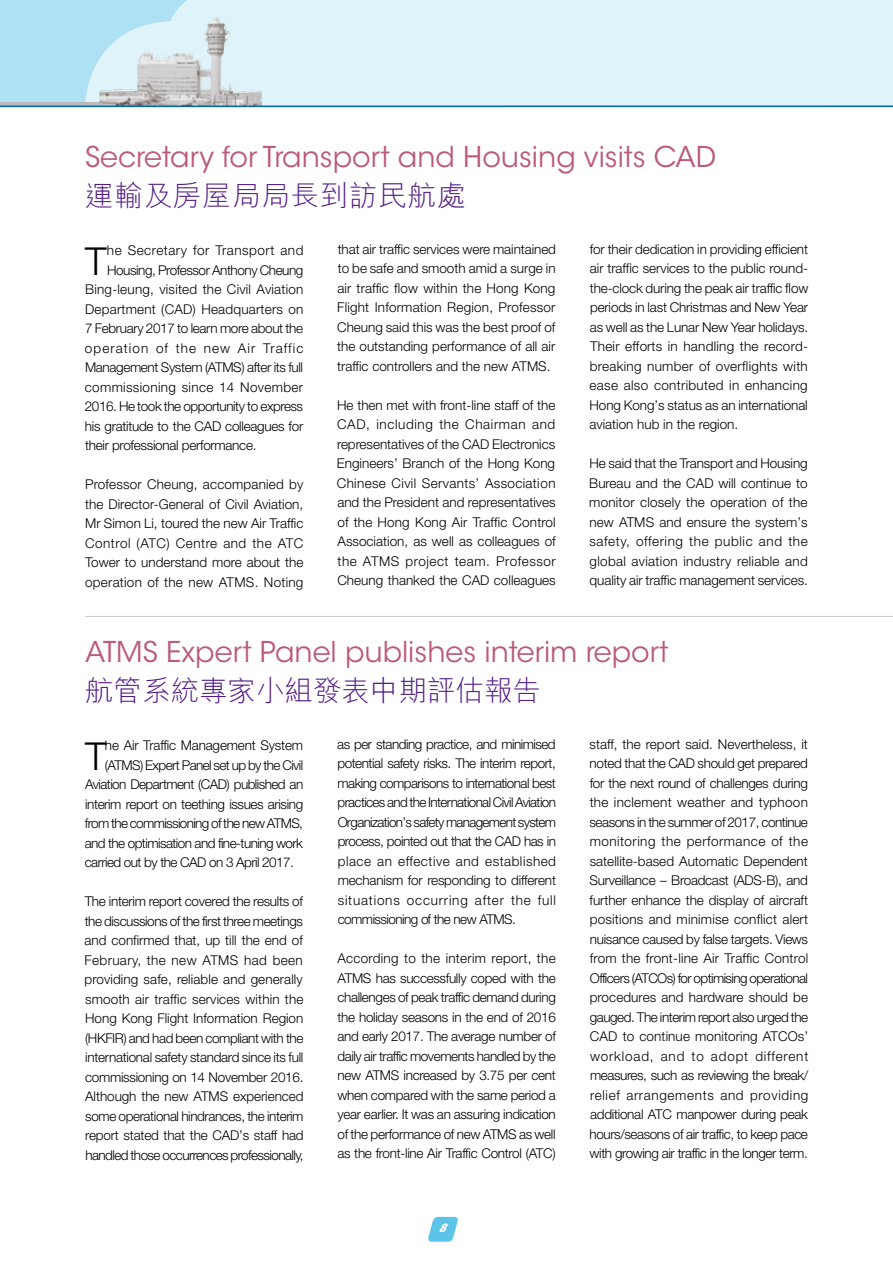
<style>
.page{position:relative;width:893px;height:1263px;background:#fff}
.page>*{position:absolute;margin:0;border:0;box-sizing:border-box;transform-origin:0 0}
.t1{font:300 38.55px "Helvetica Neue LT Std";color:#000}
.t2{font:28.5px "ITC Avant Garde Std";color:#bb5b7c}
.t3{font:300 28.5px "M Hei HK";color:#521b86}
.t4{font:300 28.5px "M Hei HK";letter-spacing:.03em;color:#521b86}
.t5{font:300 13.5px/19.5px "Helvetica Neue LT Std";letter-spacing:-.02em;color:#000;text-align:justify}
.t6{font:300 13.5px "Helvetica Neue LT Std";letter-spacing:-.04em;color:#000}
.t7{font:300 13.5px "Helvetica Neue LT Std";letter-spacing:.015em;color:#000}
.t8{font:300 13.5px "Helvetica Neue LT Std";letter-spacing:-.045em;color:#000}
.t9{font:300 13.5px "Helvetica Neue LT Std";letter-spacing:.025em;color:#000}
.t10{font:300 13.5px "Helvetica Neue LT Std";letter-spacing:.08em;color:#000}
.t11{font:300 13.5px "Helvetica Neue LT Std";letter-spacing:.04em;color:#000}
.t12{font:italic 900 condensed 12px "Helvetica Neue LT Std";color:#fff}
</style>
<div class="page">
<hr style="left:85px;top:616px;width:808px;height:1px;background:#c9caca">
<div style="left:0;top:0;width:893px;height:106px;background:#aee1f4"></div>
<div style="left:85px;top:0;width:807px;height:105px;background:#def3fa"></div>
<svg style="left:428px;top:1217px;width:30px;height:25px"></svg>
<hr style="left:0;top:102px;width:262px;height:3px;background:#bab9b9">
<img style="left:99px;top:10px;width:163px;height:96px">
<hr style="left:0;top:106px;width:893px;height:1px;background:#0063b0">
<svg style="left:892px;top:0;width:1px;height:105px"></svg>
<h2 class="t2" style="left:85px;top:139px;width:632px">Secretary for Transport and Housing visits CAD</h2>
<h2 class="t4" style="left:85px;top:181px;width:382px">運輸及房屋局局長到訪民航處</h2>
<h1 class="t1" style="left:85px;top:238px;width:23px">T</h1>
<p class="t11" style="left:107px;top:242px;width:198px">he Secretary for Transport and</p>
<p class="t5" style="left:337px;top:239px;width:220px">that air traffic services were maintained to be safe and smooth amid a surge in air traffic flow within the Hong Kong Flight Information Region, Professor Cheung said this was the best proof of the outstanding performance of all air traffic controllers and the new ATMS.</p>
<p class="t5" style="left:337px;top:395px;width:220px">He then met with front-line staff of the CAD, including the Chairman and representatives of the CAD Electronics Engineers’ Branch of the Hong Kong Chinese Civil Servants’ Association and the President and representatives of the Hong Kong Air Traffic Control Association, as well as colleagues of the ATMS project team. Professor Cheung thanked the CAD colleagues</p>
<p class="t5" style="left:589px;top:239px;width:220px">for their dedication in providing efficient air traffic services to the public round&shy;the-clock during the peak air traffic flow periods in last Christmas and New Year as well as the Lunar New Year holidays.<br>Their efforts in handling the record&shy;breaking number of overflights with ease also contributed in enhancing Hong Kong’s status as an international aviation hub in the region.</p>
<p class="t5" style="left:589px;top:453px;width:220px">He said that the Transport and Housing Bureau and the CAD will continue to monitor closely the operation of the new ATMS and ensure the system’s safety, offering the public and the global aviation industry reliable and quality air traffic management services.</p>
<p class="t5" style="left:107px;top:260px;width:198px">Housing, Professor Anthony Cheung</p>
<p class="t7" style="left:85px;top:281px;width:220px">Bing-leung, visited the Civil Aviation</p>
<p class="t7" style="left:85px;top:301px;width:220px">Department (CAD) Headquarters on</p>
<p class="t5" style="left:85px;top:318px;width:220px">7 February 2017 to learn more about the</p>
<p class="t10" style="left:85px;top:340px;width:220px">operation of the new Air Traffic</p>
<p class="t5" style="left:85px;top:357px;width:220px">Management System (ATMS) after its full</p>
<p class="t9" style="left:85px;top:379px;width:220px">commissioning since 14 November</p>
<p class="t5" style="left:85px;top:396px;width:220px">2016. He took the opportunity to express</p>
<p class="t5" style="left:85px;top:416px;width:220px">his gratitude to the CAD colleagues for</p>
<p class="t5" style="left:85px;top:435px;width:173px">their professional performance.</p>
<p class="t5" style="left:85px;top:474px;width:220px">Professor Cheung, accompanied by the Director-General of Civil Aviation, Mr Simon Li, toured the new Air Traffic Control (ATC) Centre and the ATC Tower to understand more about the operation of the new ATMS. Noting</p>
<h2 class="t2" style="left:85px;top:635px;width:585px">ATMS Expert Panel publishes interim report</h2>
<h2 class="t3" style="left:85px;top:676px;width:458px">航管系統專家小組發表中期評估報告</h2>
<h1 class="t1" style="left:85px;top:732px;width:23px">T</h1>
<p class="t5" style="left:105px;top:735px;width:200px">he Air Traffic Management System</p>
<p class="t5" style="left:590px;top:734px;width:220px">staff, the report said. Nevertheless, it noted that the CAD should get prepared for the next round of challenges during the inclement weather and typhoon seasons in the summer of 2017, continue monitoring the performance of the satellite-based Automatic Dependent Surveillance – Broadcast (ADS-B), and further enhance the display of aircraft positions and minimise conflict alert nuisance caused by false targets. Views from the front-line Air Traffic Control Officers (ATCOs) for optimising operational procedures and hardware should be gauged. The interim report also urged the CAD to continue monitoring ATCOs’ workload, and to adopt different measures, such as reviewing the break/ relief arrangements and providing additional ATC manpower during peak hours/seasons of air traffic, to keep pace with growing air traffic in the longer term.</p>
<p class="t5" style="left:337px;top:734px;width:220px">as per standing practice, and minimised potential safety risks. The interim report, making comparisons to international best practices and the International Civil Aviation Organization’s safety management system process, pointed out that the CAD has in place an effective and established mechanism for responding to different situations occurring after the full commissioning of the new ATMS.</p>
<p class="t5" style="left:337px;top:948px;width:220px">According to the interim report, the ATMS has successfully coped with the challenges of peak traffic demand during the holiday seasons in the end of 2016 and early 2017. The average number of daily air traffic movements handled by the new ATMS increased by 3.75 per cent when compared with the same period a year earlier. It was an assuring indication of the performance of new ATMS as well as the front-line Air Traffic Control (ATC)</p>
<p class="t6" style="left:105px;top:757px;width:200px">(ATMS) Expert Panel set up by the Civil</p>
<p class="t6" style="left:85px;top:776px;width:220px">Aviation Department (CAD) published an</p>
<p class="t5" style="left:85px;top:794px;width:220px">interim report on teething issues arising</p>
<p class="t8" style="left:85px;top:815px;width:220px">from the commissioning of the new ATMS,</p>
<p class="t6" style="left:85px;top:835px;width:220px">and the optimisation and fine-tuning work</p>
<p class="t6" style="left:85px;top:854px;width:211px">carried out by the CAD on 3 April 2017.</p>
<p class="t5" style="left:85px;top:891px;width:221px">The interim report covered the results of the discussions of the first three meetings and confirmed that, up till the end of February, the new ATMS had been providing safe, reliable and generally smooth air traffic services within the Hong Kong Flight Information Region (HKFIR) and had been compliant with the international safety standard since its full commissioning on 14 November 2016.<br>Although the new ATMS experienced some operational hindrances, the interim report stated that the CAD’s staff had handled those occurrences professionally,</p>
<p class="t12" style="left:439px;top:1221px;width:8px">8</p>
</div>
